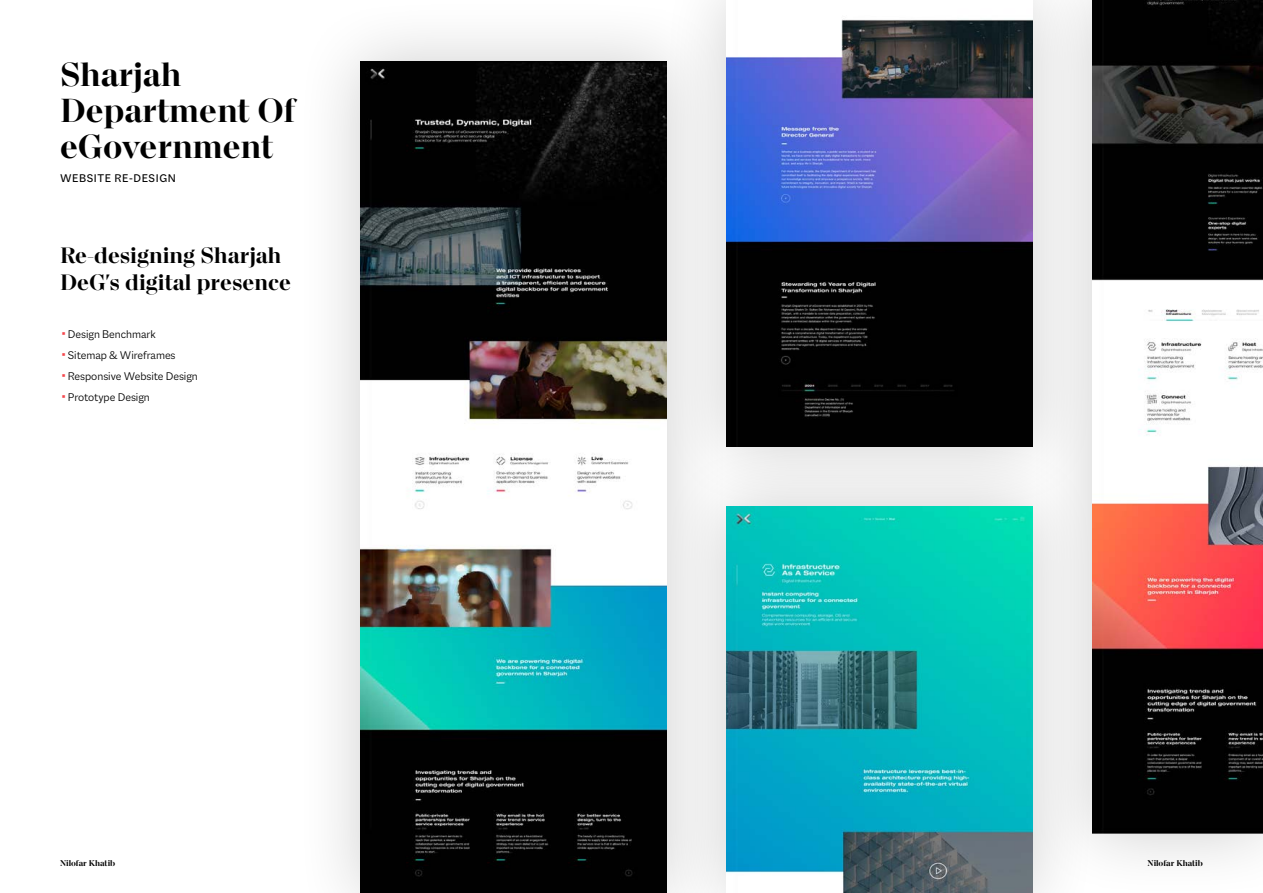
<style>
.page{position:relative;width:1263px;height:893px;background:#fff}
.page>*{position:absolute;margin:0;border:0;box-sizing:border-box;transform-origin:0 0}
.t1{font:700 36px/36px "Macklin Display";color:#000}
.t2{font:700 24px/27px "Macklin Display";color:#000}
.t3{font:300 12px "Macklin Sans";color:#000}
.t4{font:12px "Macklin Sans";letter-spacing:.05em;color:#000}
.t5{font:700 9px "Macklin Display";color:#000}
.s1{font-family:"Arial Unicode MS";font-weight:400;color:#f5474d}
</style>
<div class="page">
<div style="left:293px;top:0;width:441px;height:893px;background:#000;opacity:.2"></div>
<img style="left:361px;top:61px;width:298px;height:832px">
<div style="left:659px;top:0;width:441px;height:514px;background:#000;opacity:.2"></div>
<img style="left:726px;top:0;width:299px;height:439px">
<div style="left:1025px;top:0;width:238px;height:893px;background:#000;opacity:.2"></div>
<img style="left:1092px;top:0;width:171px;height:834px">
<div style="left:659px;top:439px;width:441px;height:454px;background:#000;opacity:.2"></div>
<img style="left:726px;top:506px;width:306px;height:387px">
<p class="t1" style="left:60px;top:56px;width:237px">Sharjah<br>Department Of eGovernment</p>
<p class="t4" style="left:60px;top:172px;width:117px">WEBSITE RE-DESIGN</p>
<p class="t2" style="left:60px;top:242px;width:232px">Re-designing Sharjah<br>DeG s' digital presence</p>
<p class="t3" style="left:60px;top:328px;width:97px"><span class="s1">▪</span>Design Benchmark</p>
<p class="t3" style="left:60px;top:349px;width:117px"><span class="s1">▪</span>Sitemap &amp; Wireframes</p>
<p class="t3" style="left:60px;top:370px;width:139px"><span class="s1">▪</span>Responsive Website Design</p>
<p class="t3" style="left:60px;top:391px;width:91px"><span class="s1">▪</span>Prototype Design</p>
<p class="t5" style="left:60px;top:858px;width:57px">Nilofar Khatib</p>
<p class="t5" style="left:1147px;top:858px;width:57px">Nilofar Khatib</p>
</div>
